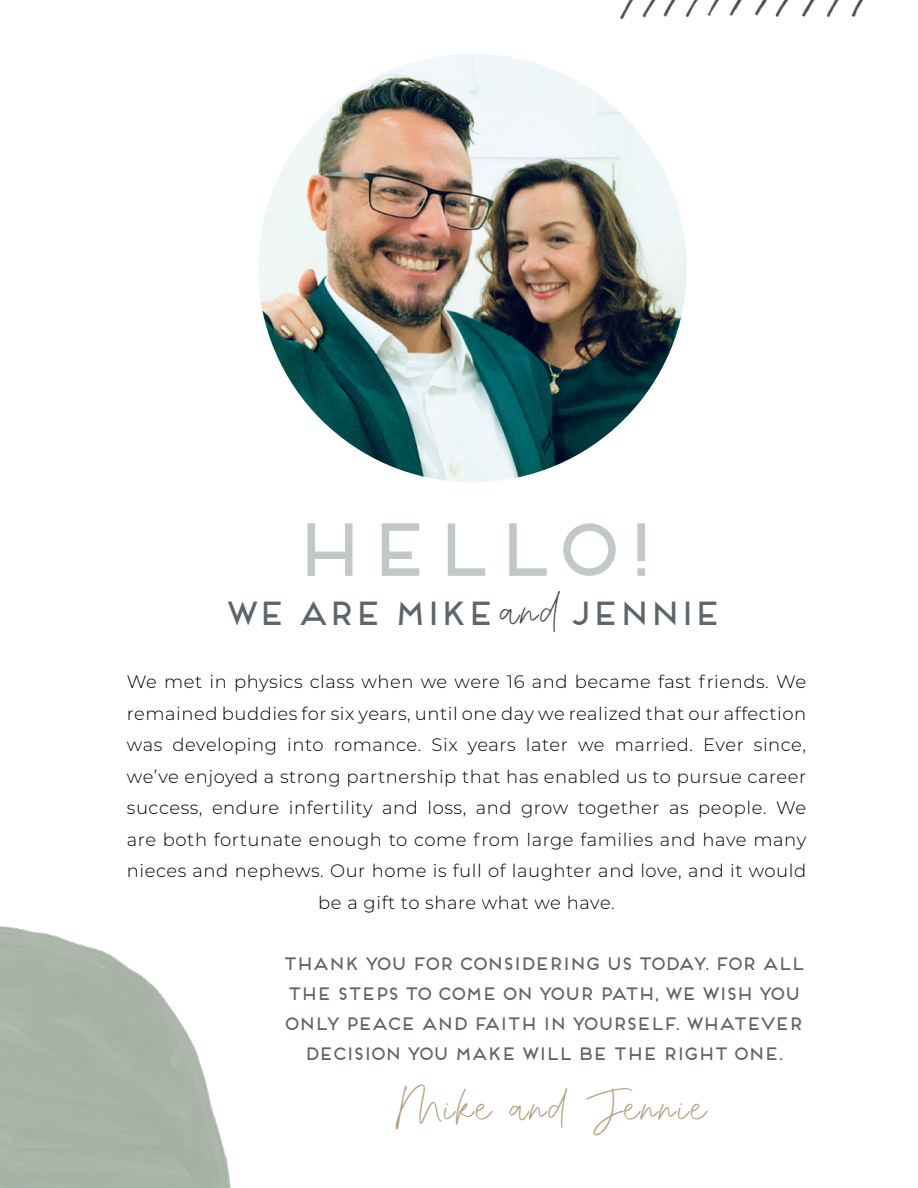
<style>
.page{position:relative;width:918px;height:1188px;background:#fff}
.page>*{position:absolute;margin:0;border:0;box-sizing:border-box;transform-origin:0 0}
.t1{font:75px "Frontage";letter-spacing:-.1em;color:#c2c8c7}
.t2{font:italic 45px "Constane";color:#b29c7c}
.t3{font:33.45px "Frontage";letter-spacing:-.175em;color:#5d656b}
.t4{font:300 18px/31.5px "Montserrat";letter-spacing:.03em;color:#000;text-align:center}
.t5{font:18px/30px "Frontage";letter-spacing:-.2em;color:#5d656b;text-align:center}
.s1{font-family:"Constane";font-style:italic;font-size:46.8px;color:#3f484f}
</style>
<div class="page">
<img style="left:620px;top:0;width:243px;height:19px">
<img style="left:0;top:926px;width:231px;height:262px">
<img style="left:258px;top:54px;width:429px;height:428px;border-radius:214px">
<h1 class="t1" style="left:285px;top:505px;width:376px">HELLO!</h1>
<h3 class="t3" style="left:222px;top:593px;width:502px">WE ARE MIKE <span class="s1">and</span>JENNIE</h3>
<p class="t4" style="left:127px;top:666px;width:681px">We met in physics class when we were 16 and became fast friends. We remained buddies for six years, until one day we realized that our affection was developing into romance. Six years later we married. Ever since, we’ve enjoyed a strong partnership that has enabled us to pursue career success, endure infertility and loss, and grow together as people. We are both fortunate enough to come from large families and have many nieces and nephews. Our home is full of laughter and love, and it would be a gift to share what we have.</p>
<p class="t5" style="left:281px;top:948px;width:526px">THANK YOU FOR CONSIDERING US TODAY. FOR ALL THE STEPS TO COME ON YOUR PATH, WE WISH YOU ONLY PEACE AND FAITH IN YOURSELF. WHATEVER DECISION YOU MAKE WILL BE THE RIGHT ONE.</p>
<h2 class="t2" style="left:393px;top:1066px;width:339px">MikeandJennie</h2>
</div>
